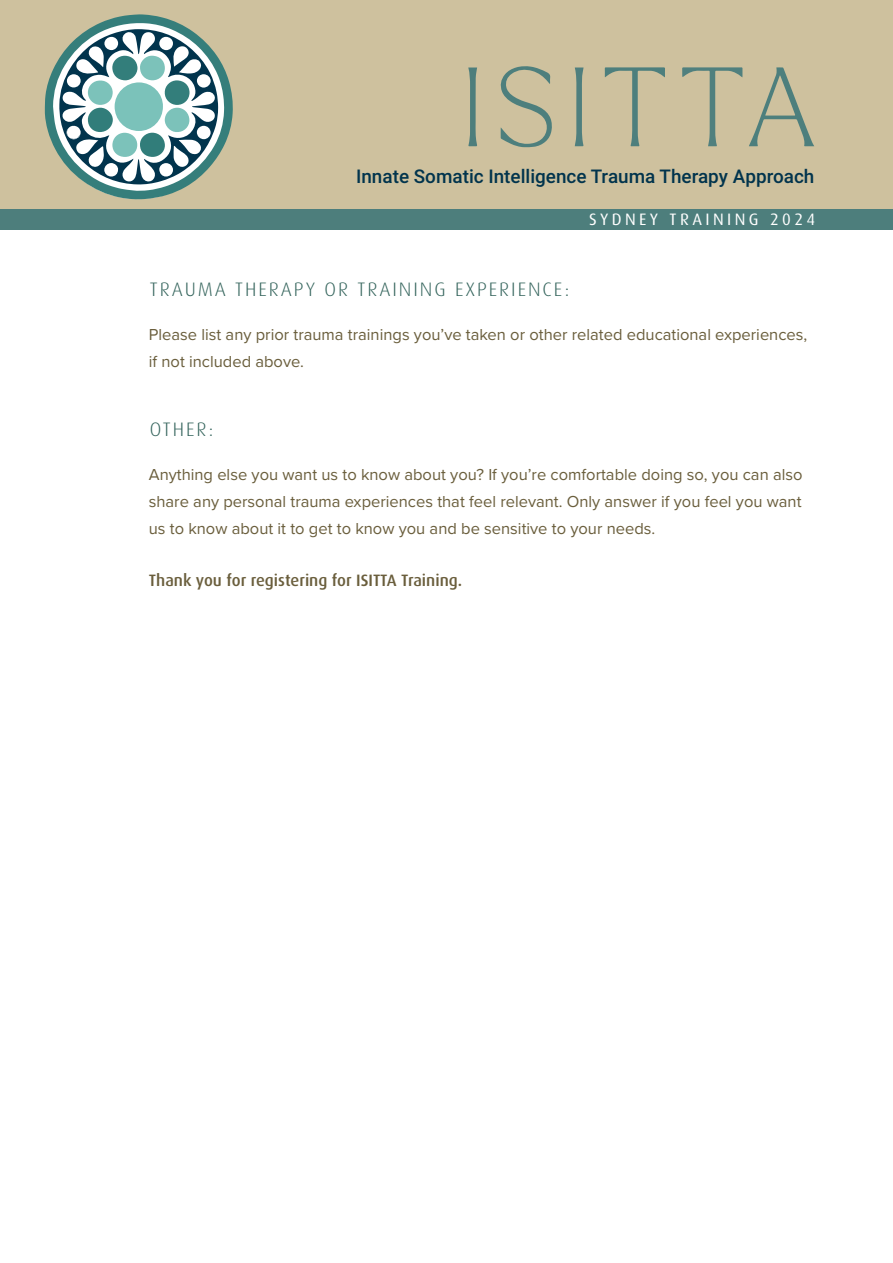
<style>
.page{position:relative;width:893px;height:1263px;background:#fff}
.page>*{position:absolute;margin:0;border:0;box-sizing:border-box;transform-origin:0 0}
.Heading_2_Subhead{font:300 19.5px "Dax";letter-spacing:.1em;color:#34645c}
.t1{font:500 18.9px "Roboto";color:#01344d}
.Body{font:16.5px/27px "Proxima Nova";color:#6a5e3c}
.Body-2{font:500 16.5px "Dax";color:#6a5e3c}
.t2{font:16.5px "Dax";letter-spacing:.205em;color:#fff}
</style>
<div class="page">
<div style="left:0;top:0;width:893px;height:230px;background:#cec19e"></div>
<div style="left:0;top:209px;width:893px;height:21px;background:#4d7e7c"></div>
<svg style="left:45px;top:14px;width:188px;height:186px"></svg>
<svg style="left:500px;top:66px;width:52px;height:81px"></svg>
<svg style="left:749px;top:67px;width:65px;height:79px"></svg>
<svg style="left:682px;top:67px;width:60px;height:79px"></svg>
<svg style="left:605px;top:67px;width:60px;height:79px"></svg>
<svg style="left:575px;top:68px;width:9px;height:78px"></svg>
<svg style="left:468px;top:68px;width:9px;height:78px"></svg>
<p class="t1" style="left:356px;top:164px;width:460px">Innate Somatic Intelligence Trauma Therapy Approach</p>
<p class="t2" style="left:589px;top:210px;width:227px">SYDNEY TRAINING 2024</p>
<p class="Heading_2_Subhead" style="left:150px;top:279px;width:421px">TRAUMA THERAPY OR TRAINING EXPERIENCE:</p>
<p class="Body" style="left:149px;top:320px;width:660px">Please list any prior trauma trainings you’ve taken or other related educational experiences, if not included above.</p>
<p class="Heading_2_Subhead" style="left:150px;top:418px;width:65px">OTHER:</p>
<p class="Body" style="left:149px;top:460px;width:655px;text-align:justify">Anything else you want us to know about you? If you’re comfortable doing so, you can also share any personal trauma experiences that feel relevant. Only answer if you feel you want us to know about it to get to know you and be sensitive to your needs.</p>
<p class="Body-2" style="left:149px;top:571px;width:315px">Thank you for registering for ISITTA Training.</p>
</div>
